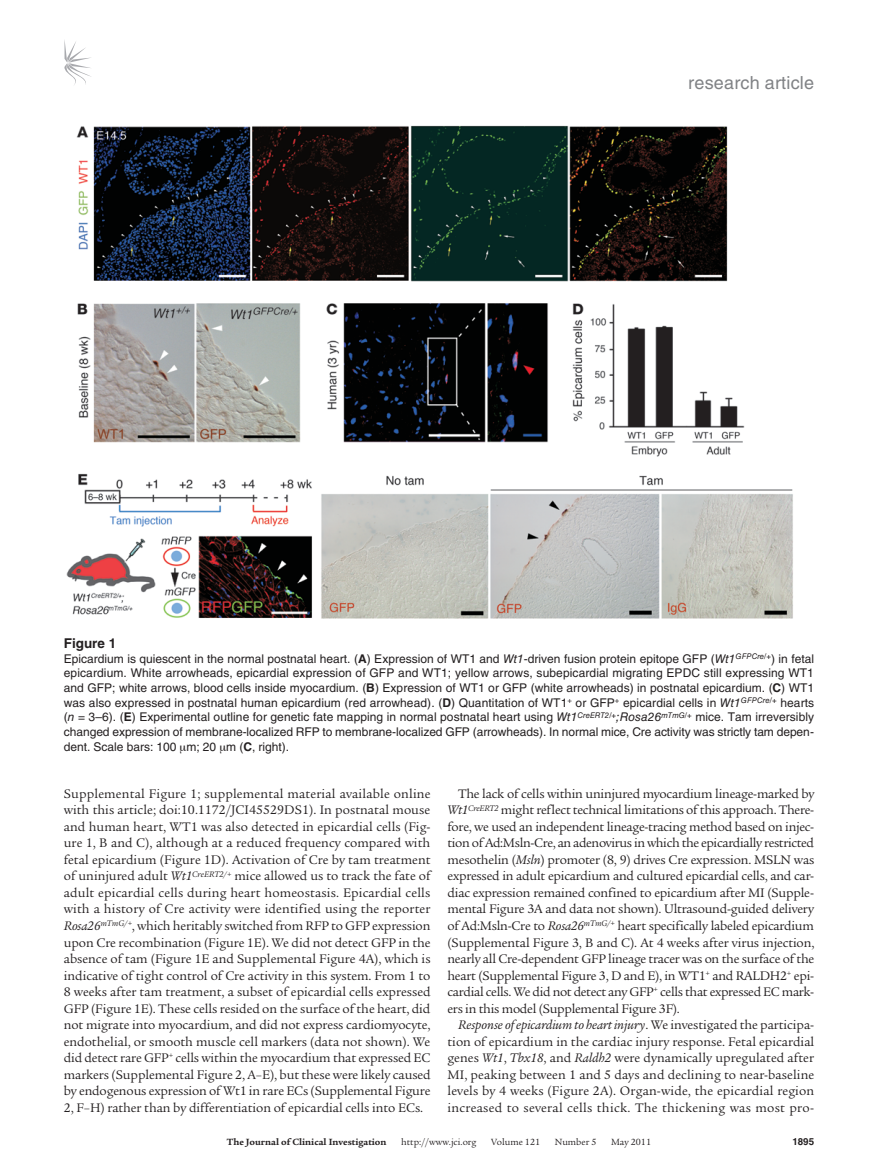
<style>
.page{position:relative;width:878px;height:1175px;background:#fff}
.page>*{position:absolute;margin:0;border:0;box-sizing:border-box;transform-origin:0 0}
.t1{font:18px "Helvetica LT Std";letter-spacing:.01em;color:#808285}
.t2{font:13.5px/16.5px "Legacy Serif Std";letter-spacing:-.005em;color:#231f20;text-align:justify}
.t3{font:700 13.5px "Helvetica LT Std";color:#231f20}
.t4{font:12px/14.7px "Helvetica LT Std";letter-spacing:-.005em;color:#231f20;text-align:justify}
.t5{font:9.75px "Legacy Serif Std";color:#231f20}
.t6{font:700 9.75px "Legacy Serif Std";color:#231f20}
.t7{font:700 9.75px "Helvetica LT Std";color:#231f20}
.s1{font-weight:700}
.s2{font-style:italic}
</style>
<div class="page">
<svg style="left:64px;top:40px;width:27px;height:45px"></svg>
<img style="left:66px;top:125px;width:727px;height:494px">
<h1 class="t1" style="left:688px;top:73px;width:127px">research article</h1>
<p class="t3" style="left:64px;top:635px;width:54px">Figure 1</p>
<p class="t4" style="left:64px;top:651px;width:751px">Epicardium is quiescent in the normal postnatal heart. (<span class="s1">A</span>) Expression of WT1 and <span class="s2">Wt1</span>-driven fusion protein epitope GFP (<span class="s2">Wt1</span><sup>GFPCre/+</sup>) in fetal epicardium. White arrowheads, epicardial expression of GFP and WT1; yellow arrows, subepicardial migrating EPDC still expressing WT1 and GFP; white arrows, blood cells inside myocardium. (<span class="s1">B</span>) Expression of WT1 or GFP (white arrowheads) in postnatal epicardium. (<span class="s1">C</span>) WT1 was also expressed in postnatal human epicardium (red arrowhead). (<span class="s1">D</span>) Quantitation of WT1<sup>+</sup> or GFP<sup>+</sup> epicardial cells in <span class="s2">Wt1</span><sup>GFPCre/+</sup> hearts (<span class="s2">n</span> = 3–6). (<span class="s1">E</span>) Experimental outline for genetic fate mapping in normal postnatal heart using <span class="s2">Wt1</span><sup>CreERT2/+</sup><span class="s2">;Rosa26</span><sup>mTmG/+</sup> mice. Tam irreversibly changed expression of membrane-localized RFP to membrane-localized GFP (arrowheads). In normal mice, Cre activity was strictly tam depen&shy;dent. Scale bars: 100 m; 20 m (<span class="s1">C</span>, right).</p>
<p class="t2" style="left:64px;top:785px;width:368px">Supplemental Figure 1; supplemental material available online with this article; doi:10.1172/JCI45529DS1). In postnatal mouse and human heart, WT1 was also detected in epicardial cells (Fig&shy;ure 1, B and C), although at a reduced frequency compared with fetal epicardium (Figure 1D). Activation of Cre by tam treatment of uninjured adult <span class="s2">Wt1</span><sup>CreERT2/+</sup> mice allowed us to track the fate of adult epicardial cells during heart homeostasis. Epicardial cells with a history of Cre activity were identified using the reporter <span class="s2">Rosa26</span><sup>mTmG/+</sup>, which heritably switched from RFP to GFP expression upon Cre recombination (Figure 1E). We did not detect GFP in the absence of tam (Figure 1E and Supplemental Figure 4A), which is indicative of tight control of Cre activity in this system. From 1 to 8 weeks after tam treatment, a subset of epicardial cells expressed GFP (Figure 1E). These cells resided on the surface of the heart, did not migrate into myocardium, and did not express cardiomyocyte, endothelial, or smooth muscle cell markers (data not shown). We did detect rare GFP<sup>+</sup> cells within the myocardium that expressed EC markers (Supplemental Figure 2, A–E), but these were likely caused by endogenous expression of Wt1 in rare ECs (Supplemental Figure 2, F–H) rather than by differentiation of epicardial cells into ECs.</p>
<p class="t2" style="left:447px;top:785px;width:368px;text-indent:11px">The lack of cells within uninjured myocardium lineage-marked by <span class="s2">Wt1</span><sup>CreERT2</sup> might reflect technical limitations of this approach. There&shy;fore, we used an independent lineage-tracing method based on injec&shy;tion of Ad:Msln-Cre, an adenovirus in which the epicardially restricted mesothelin (<span class="s2">Msln</span>) promoter (8, 9) drives Cre expression. MSLN was expressed in adult epicardium and cultured epicardial cells, and car&shy;diac expression remained confined to epicardium after MI (Supple&shy;mental Figure 3A and data not shown). Ultrasound-guided delivery of Ad:Msln-Cre to <span class="s2">Rosa26</span><sup>mTmG/+</sup> heart specifically labeled epicardium (Supplemental Figure 3, B and C). At 4 weeks after virus injection, nearly all Cre-dependent GFP lineage tracer was on the surface of the heart (Supplemental Figure 3, D and E), in WT1<sup>+</sup> and RALDH2<sup>+</sup> epi&shy;cardial cells. We did not detect any GFP<sup>+</sup> cells that expressed EC mark&shy;ers in this model (Supplemental Figure 3F).</p>
<p class="t2" style="left:447px;top:1016px;width:368px;text-indent:11px"><span class="s2">Response of epicardium to heart injury</span>. We investigated the participa&shy;tion of epicardium in the cardiac injury response. Fetal epicardial genes <span class="s2">Wt1</span>, <span class="s2">Tbx18</span>, and <span class="s2">Raldh2</span> were dynamically upregulated after MI, peaking between 1 and 5 days and declining to near-baseline levels by 4 weeks (Figure 2A). Organ-wide, the epicardial region increased to several cells thick. The thickening was most pro-</p>
<p class="t6" style="left:227px;top:1135px;width:161px">The Journal of Clinical Investigation</p>
<p class="t5" style="left:401px;top:1136px;width:77px">http://www.jci.org</p>
<p class="t5" style="left:491px;top:1136px;width:50px">Volume 121</p>
<p class="t5" style="left:555px;top:1136px;width:43px">Number 5</p>
<p class="t5" style="left:611px;top:1136px;width:41px">May 2011</p>
<p class="t7" style="left:792px;top:1135px;width:23px">1895</p>
</div>
